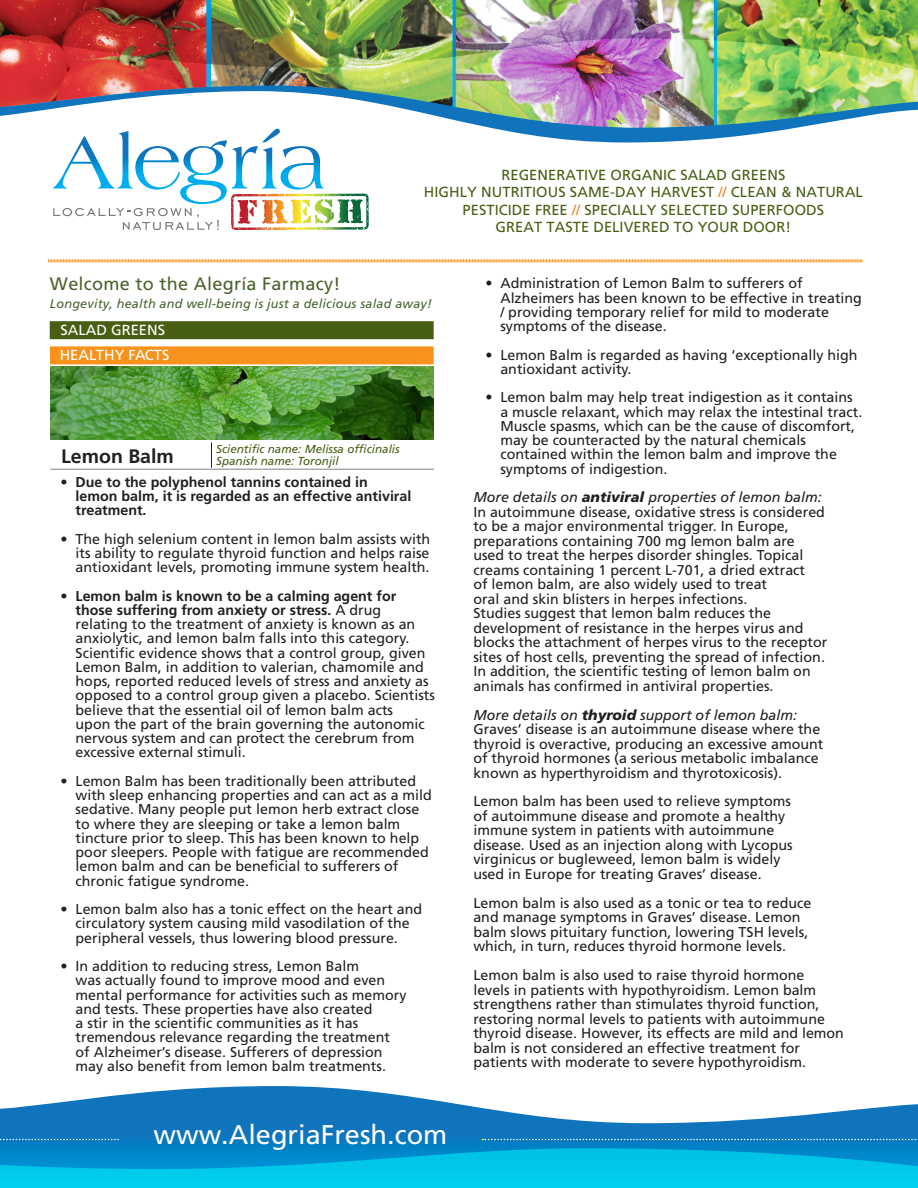
<style>
.page{position:relative;width:918px;height:1188px;background:#fff}
.page>*{position:absolute;margin:0;border:0;box-sizing:border-box;transform-origin:0 0}
.t1{font:27px "Frutiger";color:#fff}
.t2{font:700 19.5px "Frutiger";color:#231f20}
.t3{font:18px "Frutiger";letter-spacing:.015em;color:#49632d}
.t4{font:14.7px "Frutiger";color:#fff}
.t5{font:14.55px/17.5px "Frutiger";letter-spacing:.005em;color:#475f13;text-align:center}
.MainContent-Bullets{font:14.25px/14.2px "Frutiger";color:#231f20}
.t6{font:700 14.25px/14.2px "Frutiger";color:#231f20}
.MainContent-Bullets-2{font:italic 14.25px "Frutiger";color:#231f20}
.t7{font:italic 12.6px "Frutiger";letter-spacing:.015em;color:#49632d}
.t8{font:italic 11.7px "Frutiger";color:#475f13}
.s1{color:#ee8122}
.s2{font-weight:700}
.s3{font-weight:900}
</style>
<div class="page">
<div style="left:50px;top:346px;width:384px;height:18px;background:#f7931d"></div>
<div style="left:50px;top:321px;width:384px;height:18px;background:#475f13"></div>
<svg style="left:0;top:1086px;width:918px;height:60px"></svg>
<svg style="left:0;top:1146px;width:918px;height:42px;background:#00b6e1"></svg>
<svg style="left:0;top:1139px;width:119px;height:1px"></svg>
<svg style="left:482px;top:1139px;width:436px;height:1px"></svg>
<svg style="left:206px;top:0;width:588px;height:143px"></svg>
<img style="left:456px;top:0;width:258px;height:36px">
<img style="left:211px;top:0;width:242px;height:36px">
<img style="left:717px;top:0;width:201px;height:36px">
<img style="left:0;top:0;width:206px;height:36px">
<img style="left:0;top:36px;width:918px;height:92px">
<svg style="left:53px;top:129px;width:317px;height:101px"></svg>
<svg style="left:48px;top:259px;width:814px;height:4px;background:#fac88d"></svg>
<img style="left:50px;top:367px;width:384px;height:73px">
<hr style="left:50px;top:469px;width:384px;height:1px;background:#040503">
<svg style="left:211px;top:442px;width:1px;height:26px"></svg>
<p class="t5" style="left:424px;top:166px;width:441px">REGENERATIVE ORGANIC SALAD GREENS<br>HIGHLY NUTRITIOUS SAME-DAY HARVEST <span class="s1">//</span> CLEAN &amp; NATURAL PESTICIDE FREE <span class="s1">//</span> SPECIALLY SELECTED SUPERFOODS<br>GREAT TASTE DELIVERED TO YOUR DOOR!</p>
<p class="t3" style="left:50px;top:273px;width:292px">Welcome to the Alegría Farmacy!</p>
<p class="t7" style="left:50px;top:296px;width:384px">Longevity, health and well-being is just a delicious salad away!</p>
<p class="t4" style="left:61px;top:322px;width:106px">SALAD GREENS</p>
<p class="t4" style="left:60px;top:347px;width:111px">HEALTHY FACTS</p>
<p class="t8" style="left:216px;top:442px;width:185px">Scientific name: Melissa officinalis</p>
<p class="t8" style="left:216px;top:454px;width:124px">Spanish name: Toronjil</p>
<p class="t6" style="left:76px;top:474px;width:337px;text-indent:-15px">• Due to the polyphenol tannins contained in lemon balm, it is regarded as an effective antiviral treatment.</p>
<p class="MainContent-Bullets" style="left:76px;top:531px;width:356px;text-align:justify;text-indent:-15px">• The high selenium content in lemon balm assists with its ability to regulate thyroid function and helps raise antioxidant levels, promoting immune system health.</p>
<p class="MainContent-Bullets" style="left:76px;top:588px;width:361px;text-indent:-15px"><span class="s2">• Lemon balm is known to be a calming agent for those suffering from anxiety or stress.</span> A drug relating to the treatment of anxiety is known as an anxiolytic, and lemon balm falls into this category.<br>Scientific evidence shows that a control group, given Lemon Balm, in addition to valerian, chamomile and hops, reported reduced levels of stress and anxiety as opposed to a control group given a placebo. Scientists believe that the essential oil of lemon balm acts<br>upon the part of the brain governing the autonomic nervous system and can protect the cerebrum from excessive external stimuli.</p>
<p class="MainContent-Bullets" style="left:76px;top:774px;width:358px;text-indent:-15px">• Lemon Balm has been traditionally been attributed with sleep enhancing properties and can act as a mild sedative. Many people put lemon herb extract close to where they are sleeping or take a lemon balm tincture prior to sleep. This has been known to help poor sleepers. People with fatigue are recommended lemon balm and can be beneficial to sufferers of chronic fatigue syndrome.</p>
<p class="MainContent-Bullets" style="left:76px;top:902px;width:348px;text-indent:-15px">• Lemon balm also has a tonic effect on the heart and circulatory system causing mild vasodilation of the peripheral vessels, thus lowering blood pressure.</p>
<p class="MainContent-Bullets" style="left:76px;top:959px;width:332px;text-indent:-15px">• In addition to reducing stress, Lemon Balm<br>was actually found to improve mood and even mental performance for activities such as memory and tests. These properties have also created<br>a stir in the scientific communities as it has tremendous relevance regarding the treatment of Alzheimer’s disease. Sufferers of depression may also benefit from lemon balm treatments.</p>
<p class="t2" style="left:61px;top:445px;width:114px">Lemon Balm</p>
<p class="t1" style="left:153px;top:1119px;width:295px">www.AlegriaFresh.com</p>
<p class="MainContent-Bullets" style="left:500px;top:276px;width:363px;text-indent:-15px">• Administration of Lemon Balm to sufferers of Alzheimers has been known to be effective in treating / providing temporary relief for mild to moderate symptoms of the disease.</p>
<p class="MainContent-Bullets" style="left:500px;top:347px;width:359px;text-indent:-15px">• Lemon Balm is regarded as having ‘exceptionally high antioxidant activity.</p>
<p class="MainContent-Bullets" style="left:500px;top:390px;width:363px;text-indent:-15px">• Lemon balm may help treat indigestion as it contains a muscle relaxant, which may relax the intestinal tract.<br>Muscle spasms, which can be the cause of discomfort, may be counteracted by the natural chemicals contained within the lemon balm and improve the symptoms of indigestion.</p>
<p class="MainContent-Bullets-2" style="left:473px;top:489px;width:350px">More details on <span class="s3">antiviral</span> properties of lemon balm:</p>
<p class="MainContent-Bullets" style="left:473px;top:505px;width:353px">In autoimmune disease, oxidative stress is considered to be a major environmental trigger. In Europe, preparations containing 700 mg lemon balm are used to treat the herpes disorder shingles. Topical creams containing 1 percent L-701, a dried extract<br>of lemon balm, are also widely used to treat<br>oral and skin blisters in herpes infections.</p>
<p class="MainContent-Bullets" style="left:473px;top:606px;width:355px">Studies suggest that lemon balm reduces the development of resistance in the herpes virus and blocks the attachment of herpes virus to the receptor sites of host cells, preventing the spread of infection.<br>In addition, the scientific testing of lemon balm on animals has confirmed in antiviral properties.</p>
<p class="MainContent-Bullets-2" style="left:473px;top:706px;width:325px">More details on <span class="s3">thyroid</span> support of lemon balm:</p>
<p class="MainContent-Bullets" style="left:473px;top:722px;width:351px">Graves’ disease is an autoimmune disease where the thyroid is overactive, producing an excessive amount of thyroid hormones (a serious metabolic imbalance known as hyperthyroidism and thyrotoxicosis).</p>
<p class="MainContent-Bullets" style="left:473px;top:794px;width:321px">Lemon balm has been used to relieve symptoms of autoimmune disease and promote a healthy immune system in patients with autoimmune disease. Used as an injection along with Lycopus virginicus or bugleweed, lemon balm is widely used in Europe for treating Graves’ disease.</p>
<p class="MainContent-Bullets" style="left:473px;top:895px;width:340px">Lemon balm is also used as a tonic or tea to reduce and manage symptoms in Graves’ disease. Lemon balm slows pituitary function, lowering TSH levels, which, in turn, reduces thyroid hormone levels.</p>
<p class="MainContent-Bullets" style="left:473px;top:968px;width:372px">Lemon balm is also used to raise thyroid hormone levels in patients with hypothyroidism. Lemon balm strengthens rather than stimulates thyroid function, restoring normal levels to patients with autoimmune thyroid disease. However, its effects are mild and lemon balm is not considered an effective treatment for patients with moderate to severe hypothyroidism.</p>
</div>
